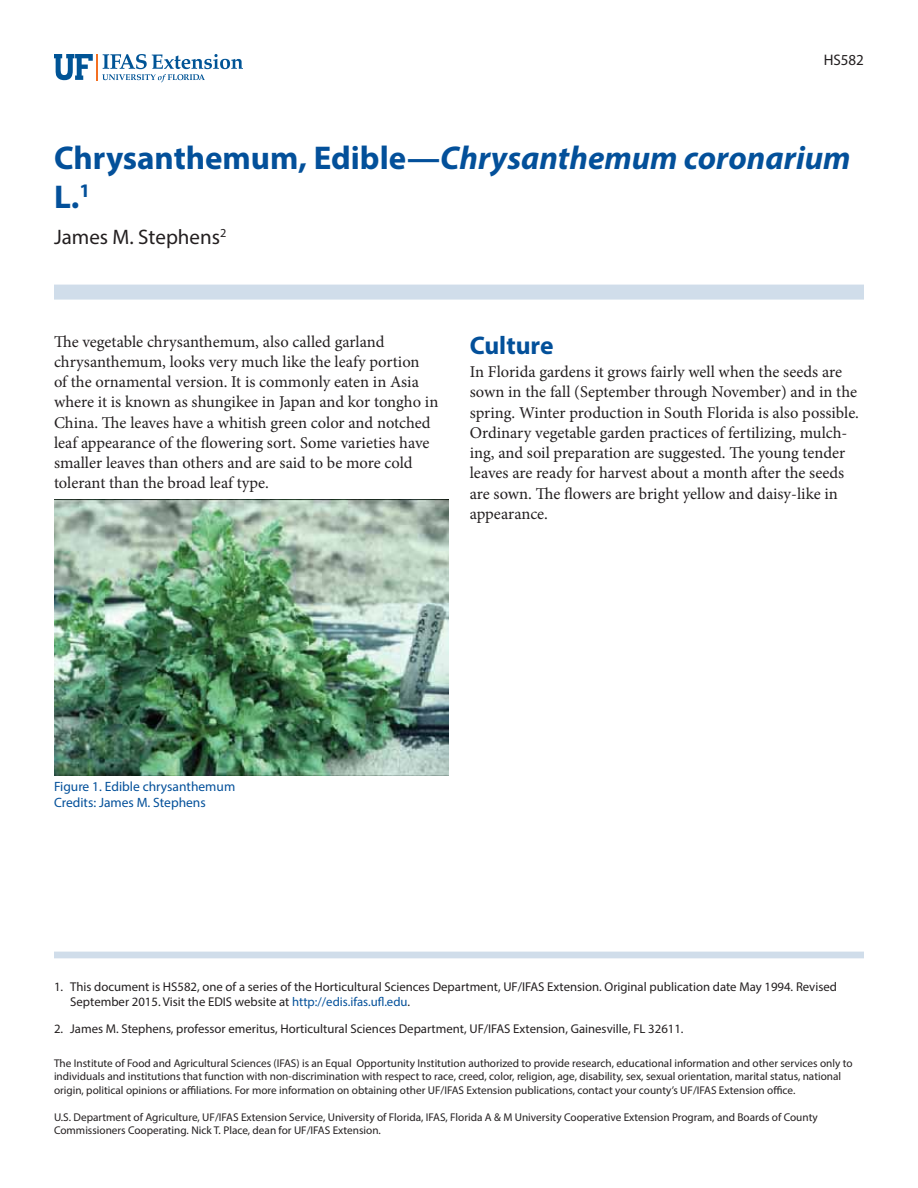
<style>
.page{position:relative;width:918px;height:1188px;background:#fff}
.page>*{position:absolute;margin:0;border:0;box-sizing:border-box;transform-origin:0 0}
.t1{font:700 33px/39.6px "Myriad Pro";color:#03509a}
.t2{font:700 25.5px "Myriad Pro";color:#03509a}
.t3{font:21px "Myriad Pro";color:#231f20}
.t4{font:16.5px/20.2px "Minion Pro";color:#231f20}
.t5{font:15.3px "Myriad Pro";color:#231f20}
.t6{font:13.5px/16.5px "Myriad Pro";color:#03509a}
.t7{font:12.75px/15.3px "Myriad Pro";color:#231f20}
.t8{font:11.25px/13.5px "Myriad Pro";color:#231f20}
.s1{font-style:italic}
.s2{color:#03509a}
</style>
<div class="page">
<svg style="left:54px;top:54px;width:189px;height:28px"></svg>
<div style="left:54px;top:285px;width:810px;height:15px;background:#d0ddea"></div>
<div style="left:54px;top:952px;width:810px;height:6px;background:#d0ddea"></div>
<img style="left:54px;top:499px;width:394px;height:276px">
<p class="t5" style="left:824px;top:54px;width:42px">HS582</p>
<h1 class="t1" style="left:54px;top:138px;width:798px">Chrysanthemum, Edible—<span class="s1">Chrysanthemum coronarium<br></span>L.<sup>1</sup></h1>
<p class="t3" style="left:54px;top:229px;width:174px">James M. Stephens<sup>2</sup></p>
<p class="t4" style="left:54px;top:333px;width:386px">The vegetable chrysanthemum, also called garland chrysanthemum, looks very much like the leafy portion<br>of the ornamental version. It is commonly eaten in Asia where it is known as shungikee in Japan and kor tongho in China. The leaves have a whitish green color and notched leaf appearance of the flowering sort. Some varieties have smaller leaves than others and are said to be more cold tolerant than the broad leaf type.</p>
<h2 class="t2" style="left:470px;top:330px;width:85px">Culture</h2>
<p class="t4" style="left:470px;top:363px;width:391px">In Florida gardens it grows fairly well when the seeds are sown in the fall (September through November) and in the spring. Winter production in South Florida is also possible.<br>Ordinary vegetable garden practices of fertilizing, mulch&shy;ing, and soil preparation are suggested. The young tender leaves are ready for harvest about a month after the seeds are sown. The flowers are bright yellow and daisy-like in appearance.</p>
<p class="t6" style="left:54px;top:779px;width:183px">Figure 1. Edible chrysanthemum<br>Credits: James M. Stephens</p>
<p class="t7" style="left:70px;top:980px;width:768px;text-indent:-16px">1. This document is HS582, one of a series of the Horticultural Sciences Department, UF/IFAS Extension. Original publication date May 1994. Revised<br>September 2015. Visit the EDIS website at <span class="s2">http://edis.ifas.ufl.edu</span>.</p>
<p class="t7" style="left:54px;top:1022px;width:631px">2. James M. Stephens, professor emeritus, Horticultural Sciences Department, UF/IFAS Extension, Gainesville, FL 32611.</p>
<p class="t8" style="left:54px;top:1057px;width:800px">The Institute of Food and Agricultural Sciences (IFAS) is an Equal Opportunity Institution authorized to provide research, educational information and other services only to individuals and institutions that function with non-discrimination with respect to race, creed, color, religion, age, disability, sex, sexual orientation, marital status, national origin, political opinions or affiliations. For more information on obtaining other UF/IFAS Extension publications, contact your county’s UF/IFAS Extension office.</p>
<p class="t8" style="left:54px;top:1111px;width:765px">U.S. Department of Agriculture, UF/IFAS Extension Service, University of Florida, IFAS, Florida A &amp; M University Cooperative Extension Program, and Boards of County<br>Commissioners Cooperating. Nick T. Place, dean for UF/IFAS Extension.</p>
</div>
